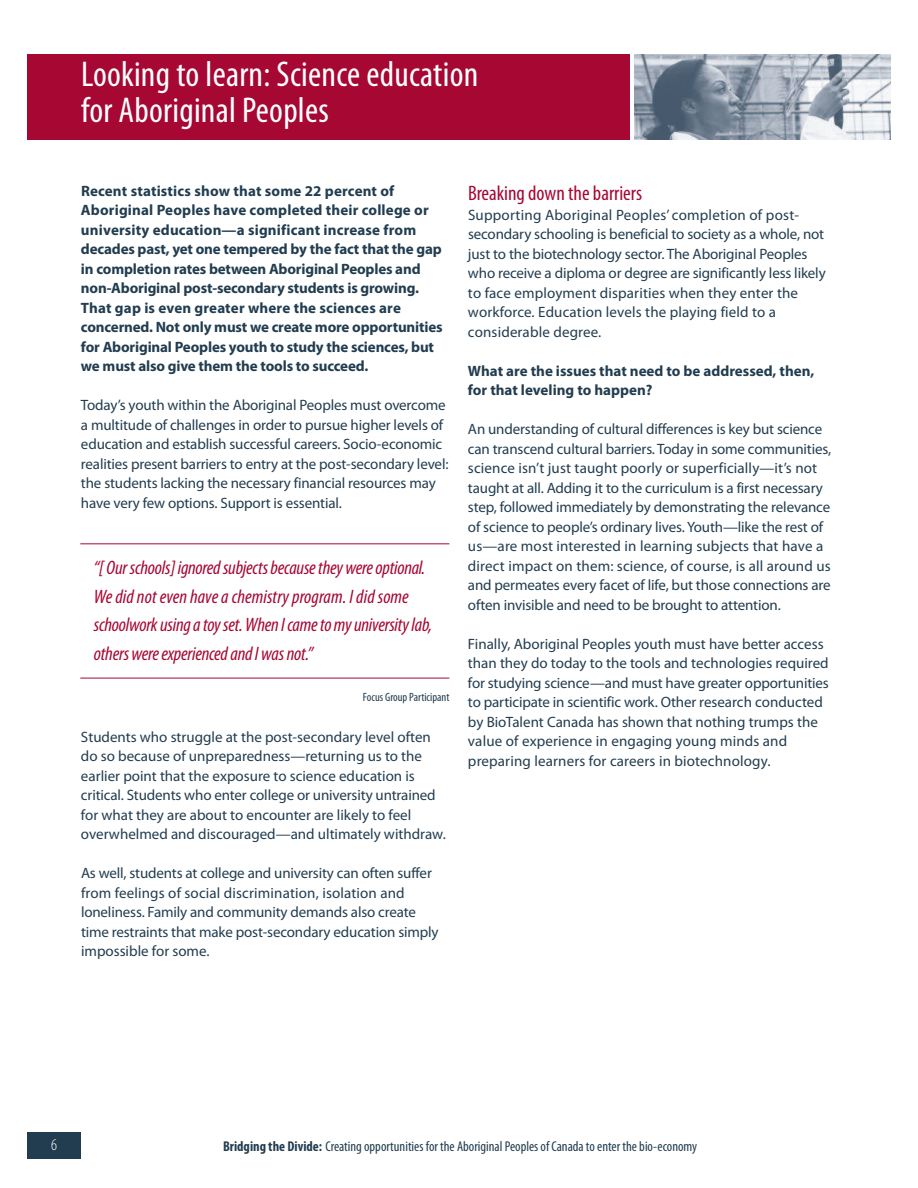
<style>
.page{position:relative;width:918px;height:1188px;background:#fff}
.page>*{position:absolute;margin:0;border:0;box-sizing:border-box;transform-origin:0 0}
.t1{font:condensed 36px/36px "Myriad Pro";letter-spacing:.005em;color:#fff}
.t2{font:condensed 21px "Myriad Pro";color:#a60733}
.t3{font:italic condensed 19.5px/28.5px "Myriad Pro";letter-spacing:-.01em;color:#a60733}
.t4{font:300 condensed 16.5px "Myriad Pro";color:#fff}
.t5{font:15px/19.5px "Myriad Pro";letter-spacing:-.01em;color:#223d50}
.t6{font:700 15px/19.5px "Myriad Pro";letter-spacing:-.01em;color:#223d50}
.t7{font:condensed 14.25px "Myriad Pro";color:#223d50}
.t8{font:condensed 12px "Myriad Pro";color:#223d50}
.s1{font-weight:700}
</style>
<div class="page">
<div style="left:27px;top:1132px;width:54px;height:28px;background:#223d50"></div>
<div style="left:27px;top:54px;width:603px;height:86px;background:#a60733"></div>
<img style="left:634px;top:54px;width:257px;height:86px">
<hr style="left:80px;top:543px;width:369px;height:1px;background:#a60733">
<hr style="left:80px;top:678px;width:369px;height:1px;background:#a60733">
<h1 class="t1" style="left:81px;top:59px;width:399px">Looking to learn: Science education for Aboriginal Peoples</h1>
<p class="t6" style="left:81px;top:182px;width:363px">Recent statistics show that some 22 percent of Aboriginal Peoples have completed their college or university education—a significant increase from decades past, yet one tempered by the fact that the gap in completion rates between Aboriginal Peoples and non-Aboriginal post-secondary students is growing.<br>That gap is even greater where the sciences are concerned. Not only must we create more opportunities for Aboriginal Peoples youth to study the sciences, but we must also give them the tools to succeed.</p>
<p class="t5" style="left:81px;top:397px;width:369px">Today’s youth within the Aboriginal Peoples must overcome a multitude of challenges in order to pursue higher levels of education and establish successful careers. Socio-economic realities present barriers to entry at the post-secondary level: the students lacking the necessary financial resources may have very few options. Support is essential.</p>
<h3 class="t3" style="left:94px;top:555px;width:340px">“[ Ourschools]ignoredsubjectsbecausetheywereoptional.<br>Wedidnotevenhaveachemistryprogram. Ididsome schoolworkusingatoyset.WhenIcametomyuniversitylab, otherswereexperiencedandIwasnot.”</h3>
<p class="t8" style="left:363px;top:692px;width:88px">Focus Group Participant</p>
<p class="t5" style="left:81px;top:728px;width:366px">Students who struggle at the post-secondary level often do so because of unpreparedness—returning us to the earlier point that the exposure to science education is critical. Students who enter college or university untrained for what they are about to encounter are likely to feel overwhelmed and discouraged—and ultimately withdraw.</p>
<p class="t5" style="left:81px;top:865px;width:359px">As well, students at college and university can often suffer from feelings of social discrimination, isolation and loneliness. Family and community demands also create time restraints that make post-secondary education simply impossible for some.</p>
<h2 class="t2" style="left:468px;top:186px;width:176px">Breaking down the barriers</h2>
<p class="t5" style="left:468px;top:206px;width:359px">Supporting Aboriginal Peoples’ completion of post&shy;secondary schooling is beneficial to society as a whole, not just to the biotechnology sector. The Aboriginal Peoples who receive a diploma or degree are significantly less likely to face employment disparities when they enter the workforce. Education levels the playing field to a considerable degree.</p>
<p class="t6" style="left:468px;top:362px;width:348px">What are the issues that need to be addressed, then, for that leveling to happen?</p>
<p class="t5" style="left:468px;top:421px;width:365px">An understanding of cultural differences is key but science can transcend cultural barriers. Today in some communities, science isn’t just taught poorly or superficially—it’s not taught at all. Adding it to the curriculum is a first necessary step, followed immediately by demonstrating the relevance of science to people’s ordinary lives. Youth—like the rest of us—are most interested in learning subjects that have a direct impact on them: science, of course, is all around us and permeates every facet of life, but those connections are often invisible and need to be brought to attention.</p>
<p class="t5" style="left:468px;top:635px;width:362px">Finally, Aboriginal Peoples youth must have better access than they do today to the tools and technologies required for studying science—and must have greater opportunities to participate in scientific work. Other research conducted by BioTalent Canada has shown that nothing trumps the value of experience in engaging young minds and preparing learners for careers in biotechnology.</p>
<p class="t4" style="left:51px;top:1139px;width:7px">6</p>
<p class="t7" style="left:223px;top:1141px;width:476px"><span class="s1">Bridging the Divide:</span> Creating opportunities for the Aboriginal Peoples of Canada to enter the bio-economy</p>
</div>
